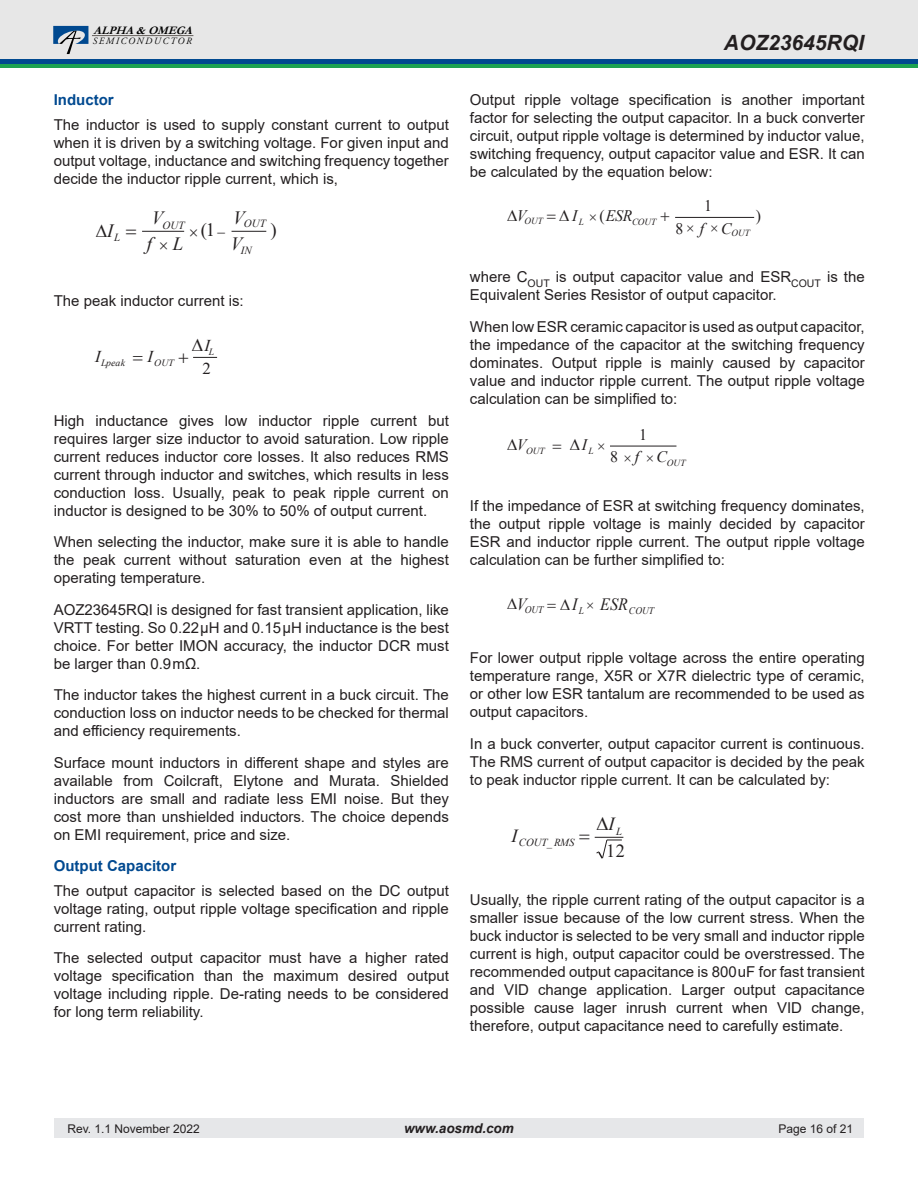
<style>
.page{position:relative;width:918px;height:1188px;background:#fff}
.page>*{position:absolute;margin:0;border:0;box-sizing:border-box;transform-origin:0 0}
.t1{font:italic 700 21px "Arial";color:#231f20}
.t2{font:italic 18.75px "Times New Roman";color:#231f20}
.t3{font:18.75px "Times New Roman";color:#231f20}
.t4{font:18.45px/27px "Times New Roman";color:#231f20;text-align:center}
.t5{font:italic 18.45px "Times New Roman";color:#231f20}
.t6{font:italic 17.25px "Times New Roman";color:#231f20;scale:.93 1}
.t7{font:italic 16.5px "Times New Roman";color:#231f20}
.t8{font:16.5px "Times New Roman";color:#231f20}
.t9{font:italic 16.05px "Times New Roman";color:#231f20}
.t10{font:16.05px "Times New Roman";color:#231f20}
.Body_text{font:15px/18px "Arial";color:#231f20;text-align:justify}
.Heading_2{font:700 15px "Arial";color:#014990}
.t11{font:italic 700 13.5px "Arial";color:#231f20}
.t12{font:12px "Arial";color:#231f20}
.t13{font:italic 700 11.55px "Garamond";color:#000}
.t14{font:italic 10.95px "Times New Roman";color:#231f20}
.t15{font:italic 10.8px "Times New Roman";color:#231f20}
.t16{font:10.8px "Times New Roman";color:#231f20}
.t17{font:italic 10.05px "Times New Roman";color:#231f20;scale:.93 1}
.t18{font:italic 9.6px "Adobe Garamond Pro";letter-spacing:.16em;color:#000}
.t19{font:italic 9.6px "Times New Roman";letter-spacing:.005em;color:#231f20}
.t20{font:italic 9.3px "Times New Roman";color:#231f20}
.s1{font-style:normal}
.s2{font-style:italic}
</style>
<div class="page">
<div style="left:54px;top:1119px;width:810px;height:19px;background:#e6e7e9"></div>
<div style="left:0;top:0;width:918px;height:61px;background:#e7e7e7"></div>
<hr style="left:92px;top:35px;width:101px;height:1px;background:#635d59">
<svg style="left:53px;top:26px;width:35px;height:28px"></svg>
<div style="left:0;top:59px;width:918px;height:5px;background:#014990"></div>
<hr style="left:0;top:64px;width:918px;height:4px;background:#1da252">
<hr style="left:142px;top:231px;width:42px;height:1px;background:#231f20">
<hr style="left:232px;top:231px;width:34px;height:1px;background:#231f20">
<hr style="left:675px;top:217px;width:79px;height:1px;background:#231f20">
<hr style="left:610px;top:446px;width:66px;height:1px;background:#231f20">
<svg style="left:594px;top:836px;width:29px;height:23px"></svg>
<svg style="left:193px;top:356px;width:24px;height:2px"></svg>
<p class="t13" style="left:94px;top:22px;width:105px">ALPHA&amp;OMEGA</p>
<p class="t18" style="left:93px;top:35px;width:100px">SEMICONDUCTOR</p>
<p class="Heading_2" style="left:54px;top:90px;width:62px">Inductor</p>
<p class="Body_text" style="left:54px;top:116px;width:397px">The inductor is used to supply constant current to output when it is driven by a switching voltage. For given input and output voltage, inductance and switching frequency together decide the inductor ripple current, which is,</p>
<p class="t2" style="left:96px;top:217px;width:19px">∆I</p>
<p class="t3" style="left:201px;top:216px;width:26px">(1−</p>
<p class="t3" style="left:270px;top:216px;width:8px">)</p>
<p class="t14" style="left:241px;top:242px;width:12px">IN</p>
<p class="t2" style="left:152px;top:205px;width:13px">V</p>
<p class="t2" style="left:233px;top:205px;width:13px">V</p>
<p class="t14" style="left:163px;top:218px;width:23px">OUT</p>
<p class="t14" style="left:244px;top:216px;width:23px">OUT</p>
<p class="t14" style="left:114px;top:229px;width:8px">L</p>
<p class="t2" style="left:147px;top:231px;width:38px">f L</p>
<p class="t2" style="left:231px;top:231px;width:13px">V</p>
<p class="Body_text" style="left:54px;top:292px;width:192px">The peak inductor current is:</p>
<p class="t7" style="left:95px;top:345px;width:7px">I</p>
<p class="t7" style="left:148px;top:345px;width:7px">I</p>
<p class="t19" style="left:101px;top:356px;width:25px">Lpeak</p>
<p class="t19" style="left:154px;top:356px;width:21px">OUT</p>
<p class="t7" style="left:204px;top:334px;width:7px">I</p>
<p class="t19" style="left:209px;top:345px;width:7px">L</p>
<p class="t8" style="left:203px;top:357px;width:10px">2</p>
<p class="Body_text" style="left:54px;top:411px;width:397px">High inductance gives low inductor ripple current but requires larger size inductor to avoid saturation. Low ripple current reduces inductor core losses. It also reduces RMS current through inductor and switches, which results in less conduction loss. Usually, peak to peak ripple current on inductor is designed to be 30% to 50% of output current.</p>
<p class="Body_text" style="left:54px;top:533px;width:397px">When selecting the inductor, make sure it is able to handle the peak current without saturation even at the highest operating temperature.</p>
<p class="Body_text" style="left:54px;top:600px;width:397px">AOZ23645RQI is designed for fast transient application, like VRTT testing. So 0.22 μH and 0.15 μH inductance is the best choice. For better IMON accuracy, the inductor DCR must be larger than 0.9 mΩ.</p>
<p class="Body_text" style="left:54px;top:686px;width:397px">The inductor takes the highest current in a buck circuit. The conduction loss on inductor needs to be checked for thermal and efficiency requirements.</p>
<p class="Body_text" style="left:54px;top:753px;width:397px">Surface mount inductors in different shape and styles are available from Coilcraft, Elytone and Murata. Shielded inductors are small and radiate less EMI noise. But they cost more than unshielded inductors. The choice depends on EMI requirement, price and size.</p>
<p class="Heading_2" style="left:54px;top:855px;width:124px">Output Capacitor</p>
<p class="Body_text" style="left:54px;top:882px;width:397px">The output capacitor is selected based on the DC output voltage rating, output ripple voltage specification and ripple current rating.</p>
<p class="Body_text" style="left:54px;top:949px;width:397px">The selected output capacitor must have a higher rated voltage specification than the maximum desired output voltage including ripple. De-rating needs to be considered for long term reliability.</p>
<h1 class="t1" style="left:724px;top:28px;width:142px">AOZ23645RQI</h1>
<p class="Body_text" style="left:470px;top:91px;width:396px">Output ripple voltage specification is another important factor for selecting the output capacitor. In a buck converter circuit, output ripple voltage is determined by inductor value, switching frequency, output capacitor value and ESR. It can be calculated by the equation below:</p>
<p class="t9" style="left:507px;top:205px;width:21px">∆V</p>
<p class="t9" style="left:559px;top:205px;width:20px">∆I</p>
<p class="t10" style="left:756px;top:205px;width:7px">)</p>
<p class="t10" style="left:675px;top:217px;width:9px">8</p>
<p class="t10" style="left:704px;top:195px;width:9px">1</p>
<p class="t9" style="left:600px;top:205px;width:34px"><span class="s1">(</span>ESR</p>
<p class="t20" style="left:524px;top:215px;width:20px">OUT</p>
<p class="t20" style="left:579px;top:216px;width:7px">L</p>
<p class="t20" style="left:632px;top:216px;width:26px">COUT</p>
<p class="t9" style="left:700px;top:217px;width:33px">f C</p>
<p class="Body_text" style="left:470px;top:268px;width:396px">where C<sub>OUT</sub> is output capacitor value and ESR<sub>COUT</sub> is the<br>Equivalent Series Resistor of output capacitor.</p>
<p class="Body_text" style="left:470px;top:317px;width:396px">When low ESR ceramic capacitor is used as output capacitor, the impedance of the capacitor at the switching frequency dominates. Output ripple is mainly caused by capacitor value and inductor ripple current. The output ripple voltage calculation can be simplified to:</p>
<p class="t9" style="left:507px;top:434px;width:21px">∆V</p>
<p class="t9" style="left:570px;top:434px;width:19px">∆I</p>
<p class="t20" style="left:667px;top:457px;width:20px">OUT</p>
<p class="t20" style="left:731px;top:227px;width:20px">OUT</p>
<p class="t10" style="left:639px;top:423px;width:9px">1</p>
<p class="t20" style="left:526px;top:444px;width:20px">OUT</p>
<p class="t20" style="left:589px;top:444px;width:7px">L</p>
<p class="t9" style="left:635px;top:446px;width:34px">f C</p>
<p class="t10" style="left:610px;top:446px;width:9px">8</p>
<p class="Body_text" style="left:470px;top:497px;width:396px">If the impedance of ESR at switching frequency dominates, the output ripple voltage is mainly decided by capacitor ESR and inductor ripple current. The output ripple voltage calculation can be further simplified to:</p>
<p class="t6" style="left:507px;top:592px;width:23px">∆V</p>
<p class="t6" style="left:560px;top:592px;width:20px">∆I</p>
<p class="t17" style="left:525px;top:602px;width:22px">OUT</p>
<p class="t17" style="left:579px;top:604px;width:82px">L <sup>ESR</sup>COUT</p>
<p class="Body_text" style="left:470px;top:649px;width:396px">For lower output ripple voltage across the entire operating temperature range, X5R or X7R dielectric type of ceramic, or other low ESR tantalum are recommended to be used as output capacitors.</p>
<p class="Body_text" style="left:470px;top:734px;width:396px">In a buck converter, output capacitor current is continuous.<br>The RMS current of output capacitor is decided by the peak to peak inductor ripple current. It can be calculated by:</p>
<p class="t4" style="left:597px;top:810px;width:30px">∆<span class="s2">I<br></span>12</p>
<p class="t15" style="left:616px;top:824px;width:7px">L</p>
<p class="t5" style="left:512px;top:823px;width:8px">I</p>
<p class="t15" style="left:519px;top:835px;width:57px">COUT RMS</p>
<p class="t16" style="left:547px;top:835px;width:7px">_</p>
<p class="Body_text" style="left:470px;top:891px;width:396px">Usually, the ripple current rating of the output capacitor is a smaller issue because of the low current stress. When the buck inductor is selected to be very small and inductor ripple current is high, output capacitor could be overstressed. The recommended output capacitance is 800 uF for fast transient and VID change application. Larger output capacitance possible cause lager inrush current when VID change, therefore, output capacitance need to carefully estimate.</p>
<p class="t12" style="left:68px;top:1121px;width:134px">Rev. 1.1 November 2022</p>
<p class="t11" style="left:404px;top:1120px;width:111px">www.aosmd.com</p>
<p class="t12" style="left:778px;top:1121px;width:76px">Page 16 of 21</p>
</div>
